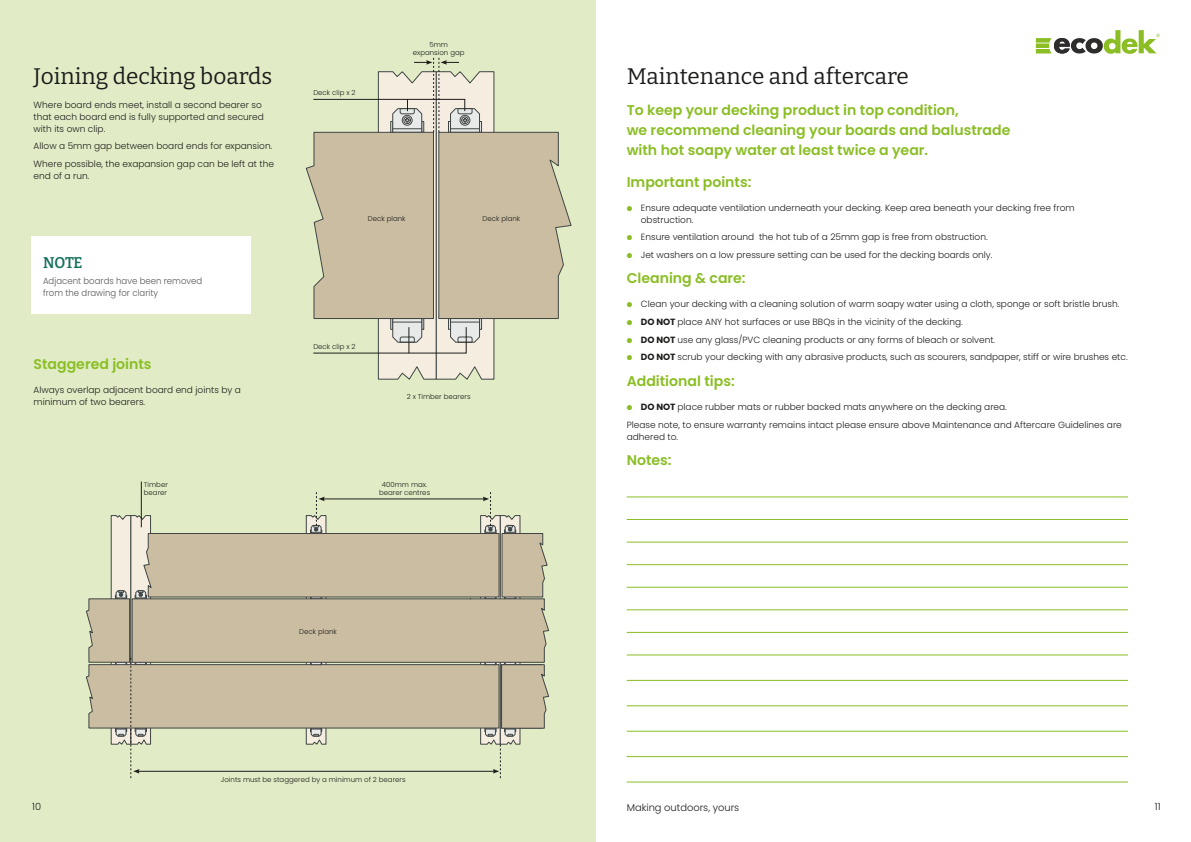
<style>
.page{position:relative;width:1191px;height:842px;background:#fff}
.page>*{position:absolute;margin:0;border:0;box-sizing:border-box;transform-origin:0 0}
.t1{font:22.6px "Bitter";color:#1d1d1b}
.Diagram_Text{font:600 15.5px "Bitter";color:#15705e;scale:.95 1}
.t2{font:600 14.1px/19.7px "Poppins";color:#8abe24}
.t3{font:300 9.9px "Poppins";color:#1d1d1b}
.t4{font:300 9px/12px "Poppins";color:#1d1d1b}
.Diagram_Text-2{font:300 9px/12px "Poppins";color:#575756;scale:.95 1}
.t5{font:300 7px/8px "Poppins";color:#1d1d1b;text-align:center}
.s1{color:#8abe24}
.s2{font-weight:700}
</style>
<div class="page">
<div style="left:0;top:0;width:595px;height:842px;background:#e1ecc6"></div>
<svg style="left:1035px;top:30px;width:124px;height:24px"></svg>
<hr style="left:626px;top:497px;width:502px;height:1px;background:#8abe24">
<hr style="left:626px;top:519px;width:502px;height:1px;background:#8abe24">
<hr style="left:626px;top:542px;width:502px;height:1px;background:#8abe24">
<hr style="left:626px;top:564px;width:502px;height:1px;background:#8abe24">
<hr style="left:626px;top:587px;width:502px;height:1px;background:#8abe24">
<hr style="left:626px;top:609px;width:502px;height:1px;background:#8abe24">
<hr style="left:626px;top:632px;width:502px;height:1px;background:#8abe24">
<hr style="left:626px;top:655px;width:502px;height:1px;background:#8abe24">
<hr style="left:626px;top:680px;width:502px;height:1px;background:#8abe24">
<hr style="left:626px;top:705px;width:502px;height:1px;background:#8abe24">
<hr style="left:626px;top:731px;width:502px;height:1px;background:#8abe24">
<hr style="left:626px;top:756px;width:502px;height:1px;background:#8abe24">
<hr style="left:626px;top:782px;width:502px;height:1px;background:#8abe24">
<hr style="left:141px;top:482px;width:1px;height:45px;background:#1d1d1b">
<div style="left:31px;top:236px;width:220px;height:77px;background:#fff"></div>
<svg style="left:305px;top:58px;width:267px;height:322px"></svg>
<svg style="left:86px;top:492px;width:463px;height:286px"></svg>
<p class="t1" style="left:34px;top:59px;width:240px">Joining decking boards</p>
<p class="t4" style="left:34px;top:99px;width:232px">Where board ends meet, install a second bearer so that each board end is fully supported and secured with its own clip.</p>
<p class="t4" style="left:34px;top:140px;width:240px">Allow a 5mm gap between board ends for expansion.</p>
<p class="t4" style="left:34px;top:158px;width:242px">Where possible, the exapansion gap can be left at the end of a run.</p>
<p class="Diagram_Text" style="left:43px;top:250px;width:43px">NOTE</p>
<p class="Diagram_Text-2" style="left:43px;top:275px;width:169px">Adjacent boards have been removed from the drawing for clarity</p>
<p class="t2" style="left:34px;top:354px;width:120px">Staggered joints</p>
<p class="t4" style="left:34px;top:383px;width:209px">Always overlap adjacent board end joints by a minimum of two bearers.</p>
<p class="t5" style="left:144px;top:481px;width:26px;text-align:left">Timber bearer</p>
<p class="t5" style="left:313px;top:89px;width:44px">Deck clip x 2</p>
<p class="t5" style="left:413px;top:41px;width:53px">5mm expansion gap</p>
<p class="t5" style="left:368px;top:214px;width:39px">Deck plank</p>
<p class="t5" style="left:482px;top:214px;width:39px">Deck plank</p>
<p class="t5" style="left:313px;top:342px;width:44px">Deck clip x 2</p>
<p class="t5" style="left:407px;top:393px;width:65px">2 x Timber bearers</p>
<p class="t5" style="left:379px;top:481px;width:53px">400mm max. bearer centres</p>
<p class="t5" style="left:299px;top:627px;width:39px">Deck plank</p>
<p class="t5" style="left:221px;top:775px;width:186px">Joints must be staggered by a minimum of 2 bearers</p>
<p class="t1" style="left:626px;top:59px;width:284px">Maintenance and aftercare</p>
<p class="t2" style="left:626px;top:101px;width:385px">To keep your decking product in top condition,<br>we recommend cleaning your boards and balustrade with hot soapy water at least twice a year.</p>
<p class="t2" style="left:626px;top:172px;width:126px">Important points:</p>
<p class="t4" style="left:641px;top:202px;width:435px;text-indent:-14px"><span class="s1">●</span> Ensure adequate ventilation underneath your decking. Keep area beneath your decking free from obstruction.</p>
<p class="t4" style="left:626px;top:231px;width:362px"><span class="s1">●</span> Ensure ventilation around the hot tub of a 25mm gap is free from obstruction.</p>
<p class="t4" style="left:626px;top:249px;width:367px"><span class="s1">●</span> Jet washers on a low pressure setting can be used for the decking boards only.</p>
<p class="t2" style="left:626px;top:269px;width:120px">Cleaning &amp; care:</p>
<p class="t4" style="left:626px;top:298px;width:494px"><span class="s1">●</span> Clean your decking with a cleaning solution of warm soapy water using a cloth, sponge or soft bristle brush.</p>
<p class="t4" style="left:626px;top:316px;width:337px"><span class="s1">●</span> <span class="s2">DO NOT</span> place ANY hot surfaces or use BBQs in the vicinity of the decking.</p>
<p class="t4" style="left:626px;top:334px;width:370px"><span class="s1">●</span> <span class="s2">DO NOT</span> use any glass/PVC cleaning products or any forms of bleach or solvent.</p>
<p class="t4" style="left:626px;top:351px;width:502px"><span class="s1">●</span> <span class="s2">DO NOT</span> scrub your decking with any abrasive products, such as scourers, sandpaper, stiff or wire brushes etc.</p>
<p class="t2" style="left:626px;top:371px;width:110px">Additional tips:</p>
<p class="t4" style="left:626px;top:401px;width:382px"><span class="s1">●</span> <span class="s2">DO NOT</span> place rubber mats or rubber backed mats anywhere on the decking area.</p>
<p class="t4" style="left:626px;top:418px;width:497px">Please note, to ensure warranty remains intact please ensure above Maintenance and Aftercare Guidelines are adhered to.</p>
<p class="t2" style="left:626px;top:450px;width:46px">Notes:</p>
<p class="t3" style="left:32px;top:801px;width:10px">10</p>
<p class="t3" style="left:626px;top:802px;width:114px">Making outdoors, yours</p>
<p class="t3" style="left:1154px;top:801px;width:7px">11</p>
</div>
